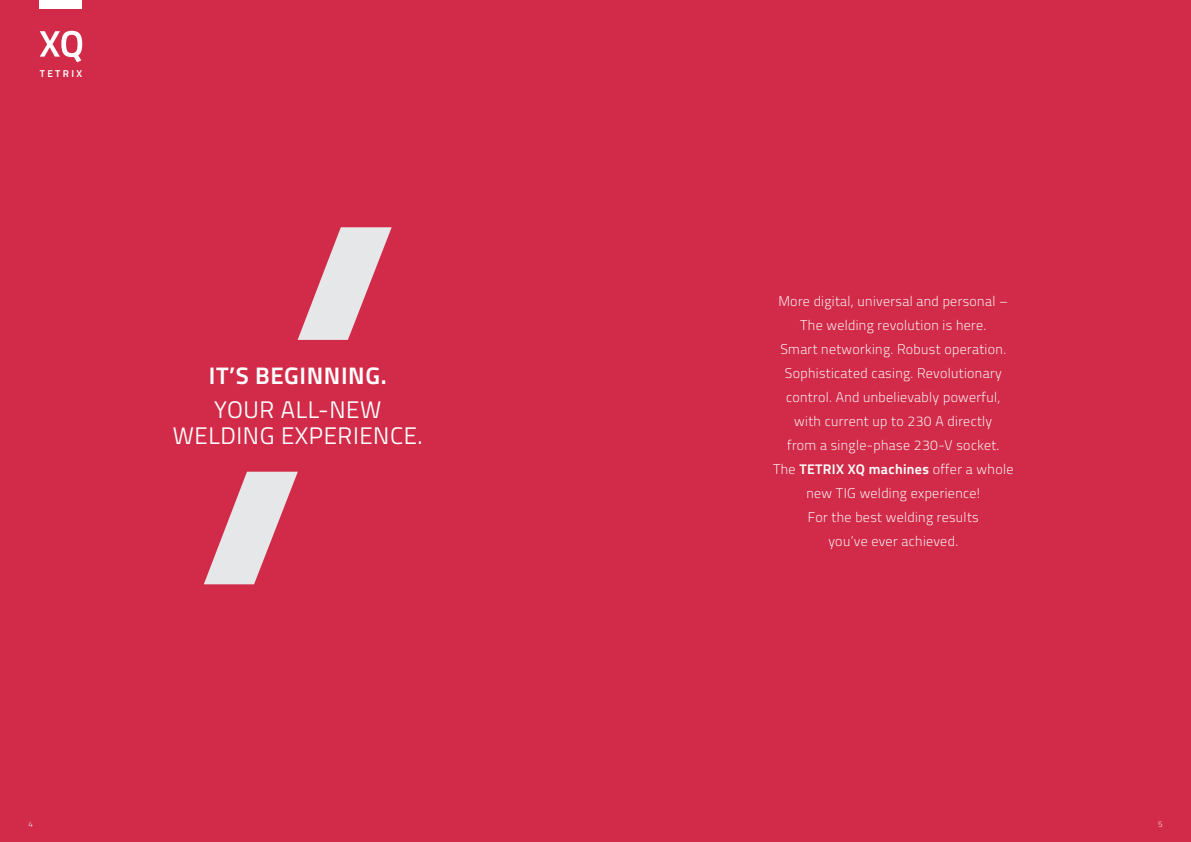
<style>
.page{position:relative;width:1191px;height:842px;background:#d12b49}
.page>*{position:absolute;margin:0;border:0;box-sizing:border-box;transform-origin:0 0}
.t1{font:24px/26px "Titillium Text";letter-spacing:.025em;color:#fff;text-align:center}
.t2{font:700 24px "Titillium Text";letter-spacing:.025em;color:#fff}
.t3{font:300 14px/24px "Titillium Text";letter-spacing:.025em;color:#fff;text-align:center}
.t4{font:700 10px "Titillium Text";letter-spacing:.23em;color:#fff}
.t5{font:300 8px "Titillium Text";color:#fff}
.s1{font-weight:700}
</style>
<div class="page">
<svg style="left:298px;top:227px;width:94px;height:113px"></svg>
<svg style="left:204px;top:472px;width:94px;height:112px"></svg>
<svg style="left:40px;top:31px;width:42px;height:31px"></svg>
<div style="left:40px;top:0;width:42px;height:9px;background:#fff"></div>
<p class="t4" style="left:40px;top:66px;width:44px">TETRIX</p>
<h1 class="t2" style="left:209px;top:357px;width:179px">IT’S BEGINNING.</h1>
<h1 class="t1" style="left:173px;top:395px;width:251px">YOUR ALL-NEW<br>WELDING EXPERIENCE.</h1>
<p class="t3" style="left:773px;top:289px;width:242px">More digital, universal and personal – The welding revolution is here.<br>Smart networking. Robust operation.<br>Sophisticated casing. Revolutionary control. And unbelievably powerful, with current up to 230 A directly<br>from a single-phase 230-V socket.<br>The <span class="s1">TETRIX XQ machines</span> offer a whole new TIG welding experience!<br>For the best welding results<br>you’ve ever achieved.</p>
<p class="t5" style="left:28px;top:818px;width:6px">4</p>
<p class="t5" style="left:1158px;top:818px;width:6px">5</p>
</div>
